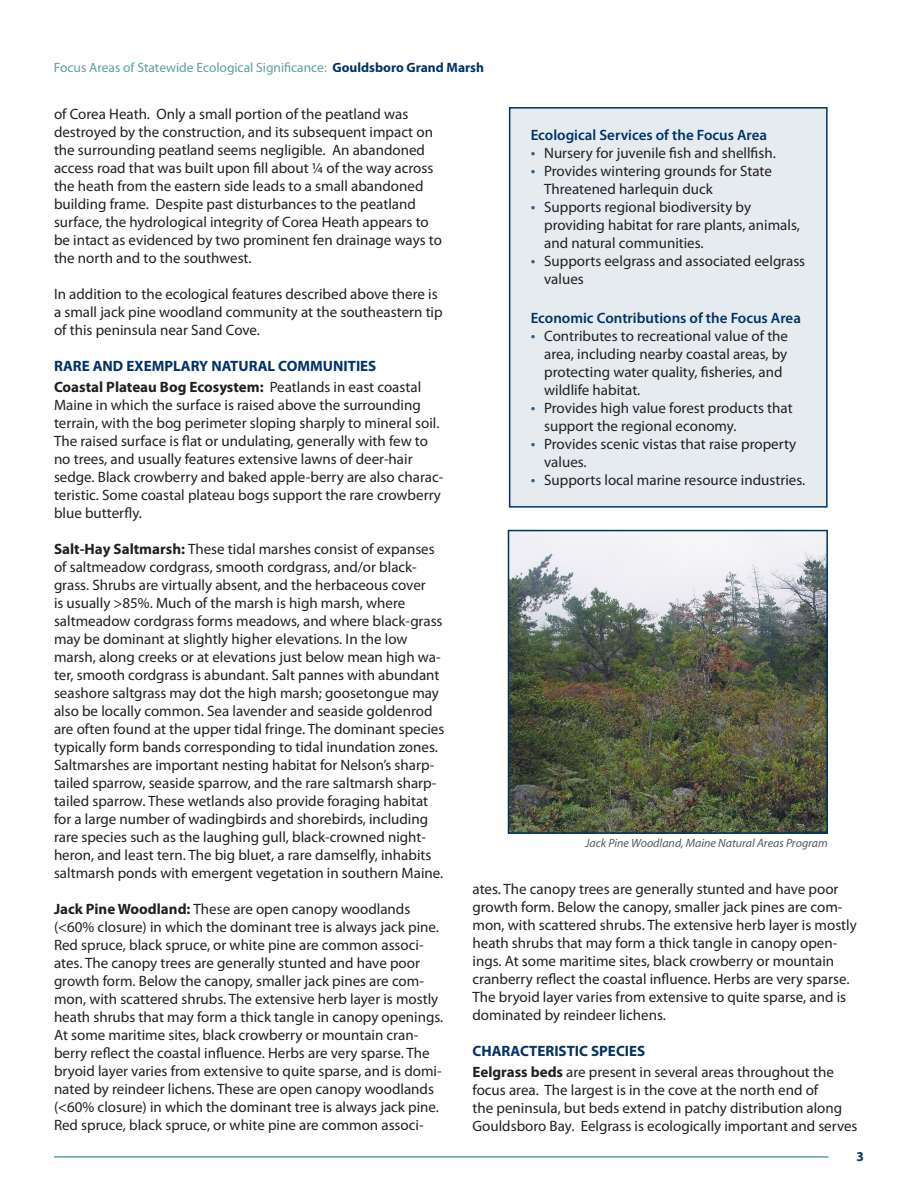
<style>
.page{position:relative;width:918px;height:1188px;background:#fff}
.page>*{position:absolute;margin:0;border:0;box-sizing:border-box;transform-origin:0 0}
.Paragraph{font:15px/18px "Myriad Pro";color:#231f20}
.Box_-_bullets{font:15px/18px "Myriad Pro";color:#231f20}
.Box_-_Heading{font:600 15px "Myriad Pro";color:#036}
.Heading_1{font:700 15px "Myriad Pro";color:#036}
.t1{font:13.5px "Myriad Pro";color:#5f9ea0}
.t2{font:700 13.5px "Myriad Pro";color:#036}
.Caption_-_Right_Just{font:italic 12px "Myriad Pro";color:#57585a}
.s1{font-weight:700;color:#036}
.s2{font-weight:700}
.s3{font-size:16.5px;color:#286091}
</style>
<div class="page">
<hr style="left:54px;top:1156px;width:775px;height:2px;background:#5f9ea0">
<div style="left:510px;top:108px;width:317px;height:399px;background:#e6ebf0"></div>
<div style="left:509px;top:107px;width:319px;height:401px;border:2px solid #036"></div>
<img style="left:511px;top:533px;width:314px;height:298px">
<div style="left:508px;top:530px;width:320px;height:304px;border:2px solid #036"></div>
<p class="t1" style="left:54px;top:59px;width:432px">Focus Areas of Statewide Ecological Significance: <span class="s1">Gouldsboro Grand Marsh</span></p>
<p class="Paragraph" style="left:54px;top:105px;width:389px">of Corea Heath. Only a small portion of the peatland was destroyed by the construction, and its subsequent impact on the surrounding peatland seems negligible. An abandoned access road that was built upon fill about ¼ of the way across the heath from the eastern side leads to a small abandoned building frame. Despite past disturbances to the peatland surface, the hydrological integrity of Corea Heath appears to be intact as evidenced by two prominent fen drainage ways to the north and to the southwest.</p>
<p class="Paragraph" style="left:54px;top:285px;width:390px">In addition to the ecological features described above there is a small jack pine woodland community at the southeastern tip of this peninsula near Sand Cove.</p>
<p class="Heading_1" style="left:54px;top:356px;width:324px">RARE AND EXEMPLARY NATURAL COMMUNITIES</p>
<p class="Paragraph" style="left:54px;top:378px;width:391px"><span class="s2">Coastal Plateau Bog Ecosystem:</span> Peatlands in east coastal Maine in which the surface is raised above the surrounding terrain, with the bog perimeter sloping sharply to mineral soil.<br>The raised surface is flat or undulating, generally with few to no trees, and usually features extensive lawns of deer-hair sedge. Black crowberry and baked apple-berry are also charac&shy;teristic. Some coastal plateau bogs support the rare crowberry blue butterfly.</p>
<p class="Paragraph" style="left:54px;top:540px;width:392px"><span class="s2">Salt-Hay Saltmarsh:</span> These tidal marshes consist of expanses of saltmeadow cordgrass, smooth cordgrass, and/or black&shy;grass. Shrubs are virtually absent, and the herbaceous cover<br>is usually &gt;85%. Much of the marsh is high marsh, where saltmeadow cordgrass forms meadows, and where black-grass may be dominant at slightly higher elevations. In the low marsh, along creeks or at elevations just below mean high wa&shy;ter, smooth cordgrass is abundant. Salt pannes with abundant seashore saltgrass may dot the high marsh; goosetongue may also be locally common. Sea lavender and seaside goldenrod are often found at the upper tidal fringe. The dominant species typically form bands corresponding to tidal inundation zones.<br>Saltmarshes are important nesting habitat for Nelson’s sharp&shy;tailed sparrow, seaside sparrow, and the rare saltmarsh sharp&shy;tailed sparrow. These wetlands also provide foraging habitat for a large number of wadingbirds and shorebirds, including rare species such as the laughing gull, black-crowned night&shy;heron, and least tern. The big bluet, a rare damselfly, inhabits saltmarsh ponds with emergent vegetation in southern Maine.</p>
<p class="Paragraph" style="left:54px;top:900px;width:391px"><span class="s2">Jack Pine Woodland:</span> These are open canopy woodlands (&lt;60% closure) in which the dominant tree is always jack pine.<br>Red spruce, black spruce, or white pine are common associ&shy;ates. The canopy trees are generally stunted and have poor growth form. Below the canopy, smaller jack pines are com&shy;mon, with scattered shrubs. The extensive herb layer is mostly heath shrubs that may form a thick tangle in canopy openings.<br>At some maritime sites, black crowberry or mountain cran&shy;berry reflect the coastal influence. Herbs are very sparse. The bryoid layer varies from extensive to quite sparse, and is domi&shy;nated by reindeer lichens. These are open canopy woodlands (&lt;60% closure) in which the dominant tree is always jack pine.<br>Red spruce, black spruce, or white pine are common associ-</p>
<p class="Box_-_Heading" style="left:531px;top:125px;width:238px">Ecological Services of the Focus Area</p>
<p class="Box_-_bullets" style="left:531px;top:144px;width:247px"><span class="s3">•</span> Nursery for juvenile fish and shellfish.</p>
<p class="Box_-_bullets" style="left:544px;top:162px;width:229px;text-indent:-14px"><span class="s3">•</span> Provides wintering grounds for State<br>Threatened harlequin duck</p>
<p class="Box_-_bullets" style="left:544px;top:198px;width:257px;text-indent:-14px"><span class="s3">•</span> Supports regional biodiversity by providing habitat for rare plants, animals, and natural communities.</p>
<p class="Box_-_bullets" style="left:544px;top:252px;width:263px;text-indent:-14px"><span class="s3">•</span> Supports eelgrass and associated eelgrass values</p>
<p class="Box_-_Heading" style="left:531px;top:308px;width:272px">Economic Contributions of the Focus Area</p>
<p class="Box_-_bullets" style="left:544px;top:327px;width:245px;text-indent:-14px"><span class="s3">•</span> Contributes to recreational value of the area, including nearby coastal areas, by protecting water quality, fisheries, and wildlife habitat.</p>
<p class="Box_-_bullets" style="left:544px;top:399px;width:250px;text-indent:-14px"><span class="s3">•</span> Provides high value forest products that support the regional economy.</p>
<p class="Box_-_bullets" style="left:544px;top:435px;width:254px;text-indent:-14px"><span class="s3">•</span> Provides scenic vistas that raise property values.</p>
<p class="Box_-_bullets" style="left:531px;top:471px;width:276px"><span class="s3">•</span> Supports local marine resource industries.</p>
<p class="Caption_-_Right_Just" style="left:585px;top:836px;width:244px">Jack Pine Woodland, Maine Natural Areas Program</p>
<p class="Paragraph" style="left:472px;top:879px;width:386px">ates. The canopy trees are generally stunted and have poor growth form. Below the canopy, smaller jack pines are com&shy;mon, with scattered shrubs. The extensive herb layer is mostly heath shrubs that may form a thick tangle in canopy open&shy;ings. At some maritime sites, black crowberry or mountain cranberry reflect the coastal influence. Herbs are very sparse.<br>The bryoid layer varies from extensive to quite sparse, and is dominated by reindeer lichens.</p>
<p class="Heading_1" style="left:472px;top:1041px;width:174px">CHARACTERISTIC SPECIES</p>
<p class="Paragraph" style="left:472px;top:1063px;width:387px"><span class="s2">Eelgrass beds</span> are present in several areas throughout the focus area. The largest is in the cove at the north end of<br>the peninsula, but beds extend in patchy distribution along Gouldsboro Bay. Eelgrass is ecologically important and serves</p>
<p class="t2" style="left:857px;top:1148px;width:9px">3</p>
</div>
